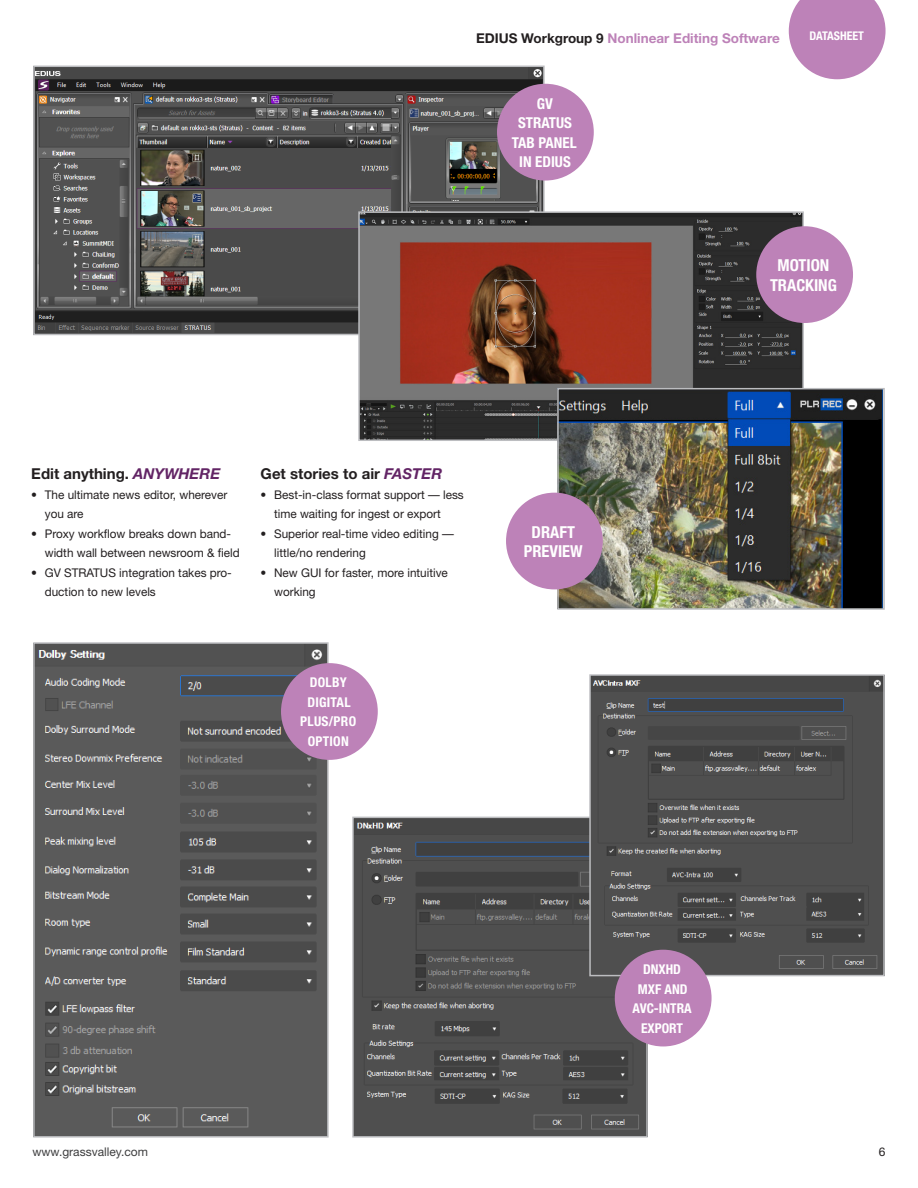
<style>
.page{position:relative;width:918px;height:1188px;background:#fff}
.page>*{position:absolute;margin:0;border:0;box-sizing:border-box;transform-origin:0 0}
.t1{font:700 condensed 16.5px/19.5px "Helvetica Neue";color:#fff;text-align:center}
._2019_Text_Header{font:700 15px "Helvetica Neue";color:#231f20}
.t2{font:700 condensed 15px/19.5px "Helvetica Neue";color:#fff;text-align:center}
._2019_Page_Head{font:700 13.5px "Helvetica Neue";color:#bd82b8}
.t3{font:700 condensed 13.5px/19.5px "Helvetica Neue";letter-spacing:.02em;color:#fff;text-align:center}
.t4{font:700 condensed 13.5px/19.5px "Helvetica Neue";color:#fff;text-align:center}
.t5{font:12px/19.5px "Helvetica Neue";color:#231f20}
.t6{font:12px "Helvetica Neue";color:#3e3e3f}
.t7{font:700 condensed 12px "Helvetica Neue";color:#fff}
.s1{color:#231f20}
.s2{font-style:italic;color:#622465}
</style>
<div class="page">
<img style="left:36px;top:69px;width:506px;height:263px">
<div style="left:33px;top:66px;width:512px;height:269px;border:2px solid #bcbdc0"></div>
<img style="left:361px;top:214px;width:440px;height:224px">
<div style="left:358px;top:211px;width:446px;height:230px;border:2px solid #bcbdc0"></div>
<img style="left:36px;top:645px;width:290px;height:490px">
<div style="left:33px;top:642px;width:296px;height:496px;border:2px solid #bcbdc0"></div>
<img style="left:355px;top:820px;width:290px;height:315px">
<div style="left:352px;top:817px;width:296px;height:321px;border:2px solid #bcbdc0"></div>
<img style="left:592px;top:677px;width:290px;height:296px">
<div style="left:589px;top:674px;width:296px;height:302px;border:2px solid #bcbdc0"></div>
<img style="left:560px;top:391px;width:322px;height:216px">
<div style="left:557px;top:388px;width:328px;height:222px;border:2px solid #bcbdc0"></div>
<div style="left:497px;top:84px;width:97px;height:97px;background:#bd82b8;border-radius:50%"></div>
<div style="left:281px;top:663px;width:97px;height:97px;background:#bd82b8;border-radius:50%"></div>
<div style="left:756px;top:226px;width:97px;height:97px;background:#bd82b8;border-radius:50%"></div>
<div style="left:506px;top:493px;width:97px;height:96px;background:#bd82b8;border-radius:50%"></div>
<div style="left:615px;top:950px;width:97px;height:96px;background:#bd82b8;border-radius:50%"></div>
<svg style="left:789px;top:0;width:97px;height:79px"></svg>
<p class="_2019_Page_Head" style="left:476px;top:30px;width:305px"><span class="s1">EDIUS Workgroup 9</span> Nonlinear Editing Software</p>
<p class="t2" style="left:512px;top:93px;width:66px">GV<br>STRATUS<br>TAB PANEL<br>IN EDIUS</p>
<p class="t7" style="left:810px;top:29px;width:56px">DATASHEET</p>
<p class="_2019_Text_Header" style="left:31px;top:465px;width:191px">Edit anything. <span class="s2">ANYWHERE</span></p>
<p class="t5" style="left:45px;top:484px;width:184px;text-indent:-14px">• The ultimate news editor, wherever you are</p>
<p class="t5" style="left:45px;top:523px;width:196px;text-indent:-14px">• Proxy workflow breaks down band&shy;width wall between newsroom &amp; field</p>
<p class="t5" style="left:45px;top:562px;width:189px;text-indent:-14px">• GV STRATUS integration takes pro&shy;duction to new levels</p>
<p class="_2019_Text_Header" style="left:261px;top:465px;width:183px">Get stories to air <span class="s2">FASTER</span></p>
<p class="t5" style="left:274px;top:484px;width:191px;text-indent:-14px">• Best-in-class format support — less time waiting for ingest or export</p>
<p class="t5" style="left:274px;top:523px;width:181px;text-indent:-14px">• Superior real-time video editing — little/no rendering</p>
<p class="t5" style="left:274px;top:562px;width:175px;text-indent:-14px">• New GUI for faster, more intuitive working</p>
<p class="t3" style="left:300px;top:673px;width:57px">DOLBY<br>DIGITAL<br>PLUS/PRO<br>OPTION</p>
<p class="t1" style="left:524px;top:522px;width:60px">DRAFT<br>PREVIEW</p>
<p class="t1" style="left:770px;top:255px;width:68px">MOTION<br>TRACKING</p>
<p class="t4" style="left:632px;top:959px;width:61px">DNXHD<br>MXF AND<br>AVC-INTRA<br>EXPORT</p>
<p class="t6" style="left:32px;top:1144px;width:117px">www.grassvalley.com</p>
<p class="t5" style="left:879px;top:1141px;width:8px">6</p>
</div>
